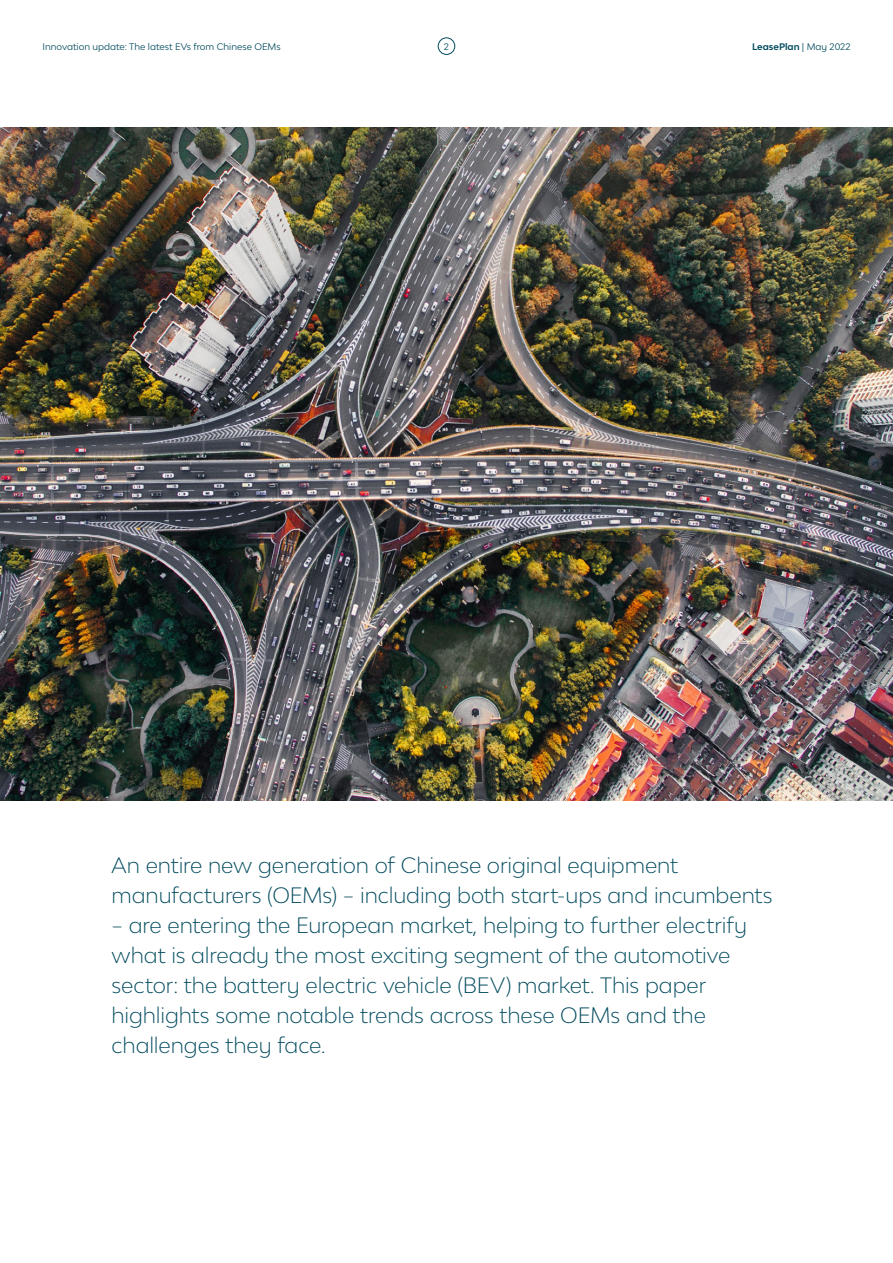
<style>
.page{position:relative;width:893px;height:1263px;background:#fff}
.page>*{position:absolute;margin:0;border:0;box-sizing:border-box;transform-origin:0 0}
.t1{font:300 21px/30px "Lease Plan";letter-spacing:-.005em;color:#004a5d}
.t2{font:9px "Lease Plan";color:#004a5d}
.t3{font:700 9px "Lease Plan";color:#004a5d}
.s1{font-weight:400}
</style>
<div class="page">
<img style="left:0;top:128px;width:893px;height:672px">
<div style="left:438px;top:38px;width:17px;height:17px;border:1px solid #004a5d;border-radius:50%"></div>
<p class="t2" style="left:43px;top:40px;width:240px">Innovation update: The latest EVs from Chinese OEMs</p>
<p class="t2" style="left:444px;top:40px;width:7px">2</p>
<p class="t3" style="left:752px;top:40px;width:100px">LeasePlan <span class="s1">| May 2022</span></p>
<p class="t1" style="left:112px;top:849px;width:662px">An entire new generation of Chinese original equipment manufacturers (OEMs) – including both start-ups and incumbents</p>
<p class="t1" style="left:112px;top:909px;width:637px">– are entering the European market, helping to further electrify what is already the most exciting segment of the automotive sector: the battery electric vehicle (BEV) market. This paper highlights some notable trends across these OEMs and the challenges they face.</p>
</div>
